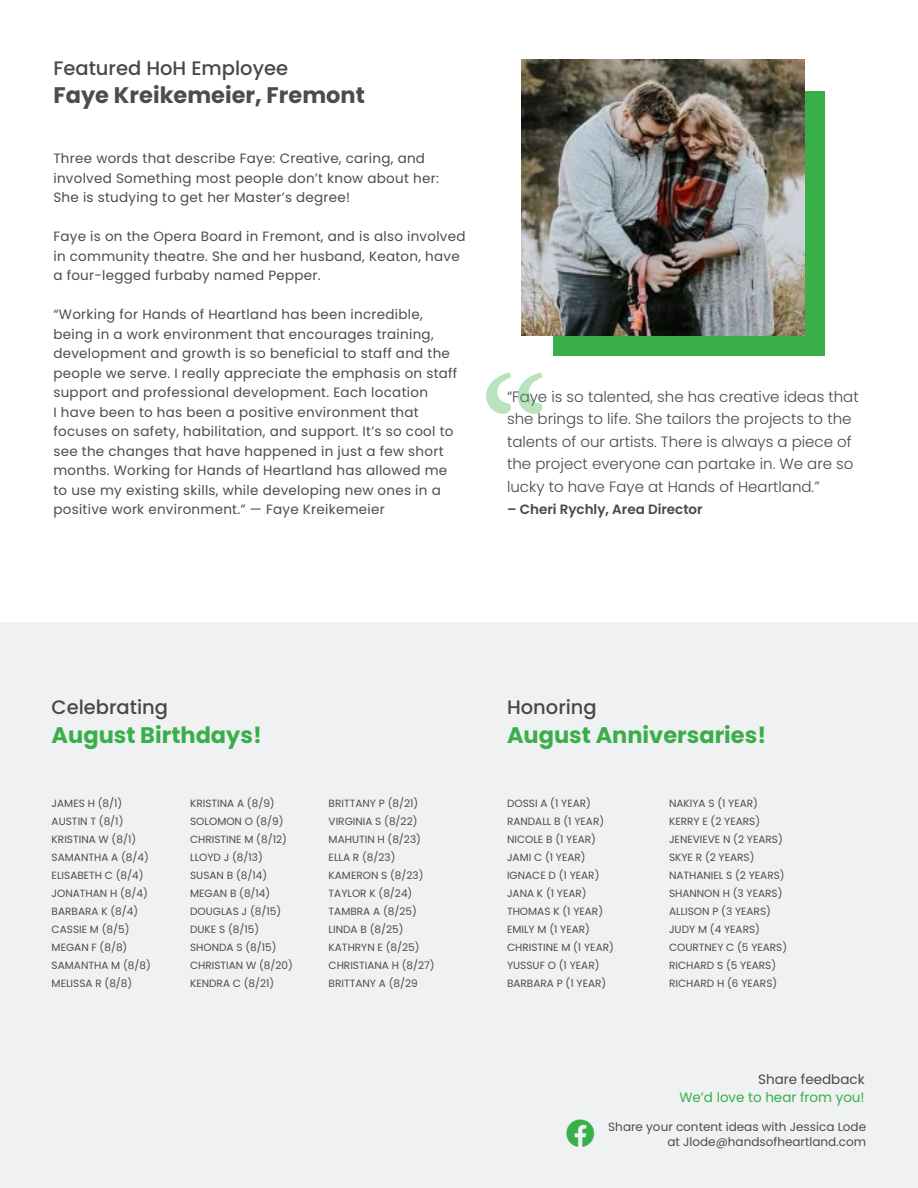
<style>
.page{position:relative;width:918px;height:1188px;background:#fff}
.page>*{position:absolute;margin:0;border:0;box-sizing:border-box;transform-origin:0 0}
.t1{font:180px "Minion Pro";color:#39af49}
.t2{font:700 22.5px "Poppins";color:#4b4c4d}
.t3{font:700 22.5px "Poppins";color:#3bad4a}
.t4{font:700 22.5px "Poppins";color:#39af49}
.t5{font:500 19.5px "Poppins";color:#48484a}
.t6{font:300 15px/22.5px "Poppins";color:#48484a}
.t7{font:13.5px/19.5px "Poppins";letter-spacing:.02em;color:#4b4c4d}
.t8{font:600 13.5px "Poppins";color:#48484a}
.t9{font:13.5px "Poppins";color:#39af49}
.t10{font:13.5px "Poppins";color:#48484a}
.t11{font:12px/15px "Poppins";color:#4b4c4d;text-align:right}
.t12{font:10.5px "Poppins";color:#4b4c4d}
</style>
<div class="page">
<div style="left:0;top:622px;width:918px;height:566px;background:#f0f1f2"></div>
<div style="left:554px;top:92px;width:271px;height:264px;background:#39af49"></div>
<img style="left:521px;top:60px;width:283px;height:275px">
<p class="t5" style="left:53px;top:57px;width:236px">Featured HoH Employee</p>
<p class="t2" style="left:53px;top:82px;width:313px">Faye Kreikemeier, Fremont</p>
<p class="t7" style="left:53px;top:149px;width:387px">Three words that describe Faye: Creative, caring, and involved Something most people don’t know about her:<br>She is studying to get her Master’s degree!</p>
<p class="t7" style="left:53px;top:227px;width:414px">Faye is on the Opera Board in Fremont, and is also involved in community theatre. She and her husband, Keaton, have a four-legged furbaby named Pepper.</p>
<p class="t7" style="left:53px;top:305px;width:406px">“Working for Hands of Heartland has been incredible, being in a work environment that encourages training, development and growth is so beneficial to staff and the people we serve. I really appreciate the emphasis on staff support and professional development. Each location<br>I have been to has been a positive environment that focuses on safety, habilitation, and support. It’s so cool to see the changes that have happened in just a few short months. Working for Hands of Heartland has allowed me to use my existing skills, while developing new ones in a positive work environment.” — Faye Kreikemeier</p>
<h1 class="t1" style="left:479px;top:323px;width:73px">“</h1>
<p class="t6" style="left:507px;top:385px;width:353px">“Faye is so talented, she has creative ideas that she brings to life. She tailors the projects to the talents of our artists. There is always a piece of the project everyone can partake in. We are so lucky to have Faye at Hands of Heartland.”</p>
<p class="t8" style="left:507px;top:502px;width:197px">– Cheri Rychly, Area Director</p>
<p class="t5" style="left:52px;top:696px;width:118px">Celebrating</p>
<p class="t4" style="left:52px;top:722px;width:212px">August Birthdays!</p>
<p class="t12" style="left:52px;top:797px;width:72px">JAMES H (8/1)</p>
<p class="t12" style="left:52px;top:815px;width:73px">AUSTIN T (8/1)</p>
<p class="t12" style="left:52px;top:833px;width:86px">KRISTINA W (8/1)</p>
<p class="t12" style="left:52px;top:851px;width:99px">SAMANTHA A (8/4)</p>
<p class="t12" style="left:52px;top:869px;width:93px">ELISABETH C (8/4)</p>
<p class="t12" style="left:52px;top:887px;width:98px">JONATHAN H (8/4)</p>
<p class="t12" style="left:52px;top:905px;width:88px">BARBARA K (8/4)</p>
<p class="t12" style="left:52px;top:923px;width:79px">CASSIE M (8/5)</p>
<p class="t12" style="left:52px;top:941px;width:77px">MEGAN F (8/8)</p>
<p class="t12" style="left:52px;top:959px;width:101px">SAMANTHA M (8/8)</p>
<p class="t12" style="left:52px;top:977px;width:82px">MELISSA R (8/8)</p>
<p class="t12" style="left:190px;top:797px;width:86px">KRISTINA A (8/9)</p>
<p class="t12" style="left:190px;top:815px;width:95px">SOLOMON O (8/9)</p>
<p class="t12" style="left:190px;top:833px;width:98px">CHRISTINE M (8/12)</p>
<p class="t12" style="left:190px;top:851px;width:74px">LLOYD J (8/13)</p>
<p class="t12" style="left:190px;top:869px;width:79px">SUSAN B (8/14)</p>
<p class="t12" style="left:190px;top:887px;width:82px">MEGAN B (8/14)</p>
<p class="t12" style="left:190px;top:905px;width:92px">DOUGLAS J (8/15)</p>
<p class="t12" style="left:190px;top:923px;width:71px">DUKE S (8/15)</p>
<p class="t12" style="left:190px;top:941px;width:88px">SHONDA S (8/15)</p>
<p class="t12" style="left:190px;top:959px;width:104px">CHRISTIAN W (8/20)</p>
<p class="t12" style="left:190px;top:977px;width:86px">KENDRA C (8/21)</p>
<p class="t12" style="left:329px;top:797px;width:91px">BRITTANY P (8/21)</p>
<p class="t12" style="left:329px;top:815px;width:90px">VIRGINIA S (8/22)</p>
<p class="t12" style="left:329px;top:833px;width:94px">MAHUTIN H (8/23)</p>
<p class="t12" style="left:329px;top:851px;width:68px">ELLA R (8/23)</p>
<p class="t12" style="left:329px;top:869px;width:96px">KAMERON S (8/23)</p>
<p class="t12" style="left:329px;top:887px;width:85px">TAYLOR K (8/24)</p>
<p class="t12" style="left:329px;top:905px;width:90px">TAMBRA A (8/25)</p>
<p class="t12" style="left:329px;top:923px;width:76px">LINDA B (8/25)</p>
<p class="t12" style="left:329px;top:941px;width:92px">KATHRYN E (8/25)</p>
<p class="t12" style="left:329px;top:959px;width:108px">CHRISTIANA H (8/27)</p>
<p class="t12" style="left:329px;top:977px;width:91px">BRITTANY A (8/29</p>
<p class="t5" style="left:507px;top:696px;width:91px">Honoring</p>
<p class="t3" style="left:507px;top:722px;width:261px">August Anniversaries!</p>
<p class="t12" style="left:507px;top:797px;width:85px">DOSSI A (1 YEAR)</p>
<p class="t12" style="left:507px;top:815px;width:99px">RANDALL B (1 YEAR)</p>
<p class="t12" style="left:507px;top:833px;width:90px">NICOLE B (1 YEAR)</p>
<p class="t12" style="left:507px;top:851px;width:80px">JAMI C (1 YEAR)</p>
<p class="t12" style="left:507px;top:869px;width:94px">IGNACE D (1 YEAR)</p>
<p class="t12" style="left:507px;top:887px;width:81px">JANA K (1 YEAR)</p>
<p class="t12" style="left:507px;top:905px;width:98px">THOMAS K (1 YEAR)</p>
<p class="t12" style="left:507px;top:923px;width:85px">EMILY M (1 YEAR)</p>
<p class="t12" style="left:507px;top:941px;width:108px">CHRISTINE M (1 YEAR)</p>
<p class="t12" style="left:507px;top:959px;width:94px">YUSSUF O (1 YEAR)</p>
<p class="t12" style="left:507px;top:977px;width:101px">BARBARA P (1 YEAR)</p>
<p class="t12" style="left:669px;top:797px;width:90px">NAKIYA S (1 YEAR)</p>
<p class="t12" style="left:669px;top:815px;width:93px">KERRY E (2 YEARS)</p>
<p class="t12" style="left:669px;top:833px;width:115px">JENEVIEVE N (2 YEARS)</p>
<p class="t12" style="left:669px;top:851px;width:87px">SKYE R (2 YEARS)</p>
<p class="t12" style="left:669px;top:869px;width:117px">NATHANIEL S (2 YEARS)</p>
<p class="t12" style="left:669px;top:887px;width:115px">SHANNON H (3 YEARS)</p>
<p class="t12" style="left:669px;top:905px;width:103px">ALLISON P (3 YEARS)</p>
<p class="t12" style="left:669px;top:923px;width:92px">JUDY M (4 YEARS)</p>
<p class="t12" style="left:669px;top:941px;width:120px">COURTNEY C (5 YEARS)</p>
<p class="t12" style="left:669px;top:959px;width:109px">RICHARD S (5 YEARS)</p>
<p class="t12" style="left:669px;top:977px;width:110px">RICHARD H (6 YEARS)</p>
<p class="t10" style="left:758px;top:1072px;width:108px">Share feedback</p>
<p class="t9" style="left:679px;top:1090px;width:187px">We’d love to hear from you!</p>
<p class="t11" style="left:608px;top:1120px;width:259px">Share your content ideas with Jessica Lode at Jlode@handsofheartland.com</p>
</div>
